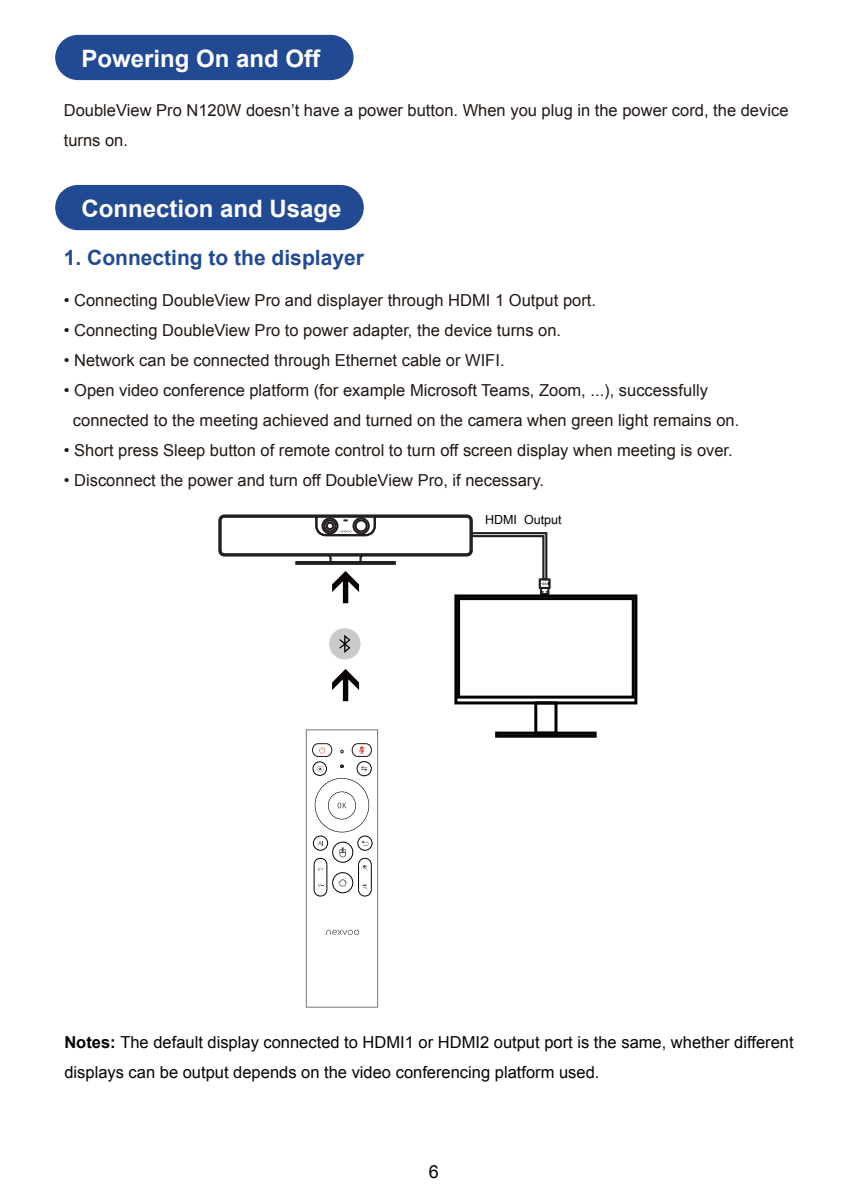
<style>
.page{position:relative;width:868px;height:1191px;background:#fff}
.page>*{position:absolute;margin:0;border:0;box-sizing:border-box;transform-origin:0 0}
.t1{font:700 24px "Arial";color:#fff}
.t2{font:700 21px "Arial";color:#224a93}
.t3{font:18px "Arial";color:#030303}
.t4{font:16.5px/30px "Arial";color:#211814}
.t5{font:16.5px/30px "Arial";color:#060304}
.t6{font:12.6px "Arial Unicode MS";color:#030303}
.s1{font-weight:700}
</style>
<div class="page">
<div style="left:55px;top:35px;width:298px;height:45px;background:#224a93;border-radius:23px"></div>
<div style="left:55px;top:185px;width:309px;height:45px;background:#224a93;border-radius:23px"></div>
<svg style="left:332px;top:669px;width:27px;height:32px"></svg>
<div style="left:329px;top:628px;width:31px;height:31px;background:#c9cbcb;border-radius:50%"></div>
<svg style="left:339px;top:634px;width:11px;height:19px"></svg>
<div style="left:454px;top:594px;width:183px;height:110px;border:3px solid #030303"></div>
<div style="left:457px;top:597px;width:177px;height:101px;border:3px solid #030303"></div>
<div style="left:534px;top:701px;width:23px;height:33px;border:3px solid #030303"></div>
<div style="left:495px;top:731px;width:101px;height:6px;border:3px solid #030303"></div>
<svg style="left:218px;top:514px;width:332px;height:89px"></svg>
<svg style="left:306px;top:729px;width:72px;height:278px"></svg>
<h1 class="t1" style="left:81px;top:43px;width:240px">Powering On and Off</h1>
<p class="t4" style="left:64px;top:96px;width:726px">DoubleView Pro N120W doesn’t have a power button. When you plug in the power cord, the device turns on.</p>
<h1 class="t1" style="left:81px;top:193px;width:262px">Connection and Usage</h1>
<p class="t2" style="left:64px;top:244px;width:301px">1. Connecting to the displayer</p>
<p class="t4" style="left:64px;top:285px;width:533px">• Connecting DoubleView Pro and displayer through HDMI 1 Output port.</p>
<p class="t4" style="left:64px;top:315px;width:499px">• Connecting DoubleView Pro to power adapter, the device turns on.</p>
<p class="t4" style="left:64px;top:345px;width:442px">• Network can be connected through Ethernet cable or WIFI.</p>
<p class="t4" style="left:73px;top:375px;width:667px;text-indent:-9px">• Open video conference platform (for example Microsoft Teams, Zoom, ...), successfully connected to the meeting achieved and turned on the camera when green light remains on.</p>
<p class="t4" style="left:64px;top:435px;width:670px">• Short press Sleep button of remote control to turn off screen display when meeting is over.</p>
<p class="t4" style="left:64px;top:465px;width:481px">• Disconnect the power and turn off DoubleView Pro, if necessary.</p>
<p class="t6" style="left:485px;top:510px;width:78px">HDMI Output</p>
<p class="t5" style="left:64px;top:1027px;width:730px"><span class="s1">Notes:</span> The default display connected to HDMI1 or HDMI2 output port is the same, whether different displays can be output depends on the video conferencing platform used.</p>
<p class="t3" style="left:429px;top:1159px;width:12px">6</p>
</div>
